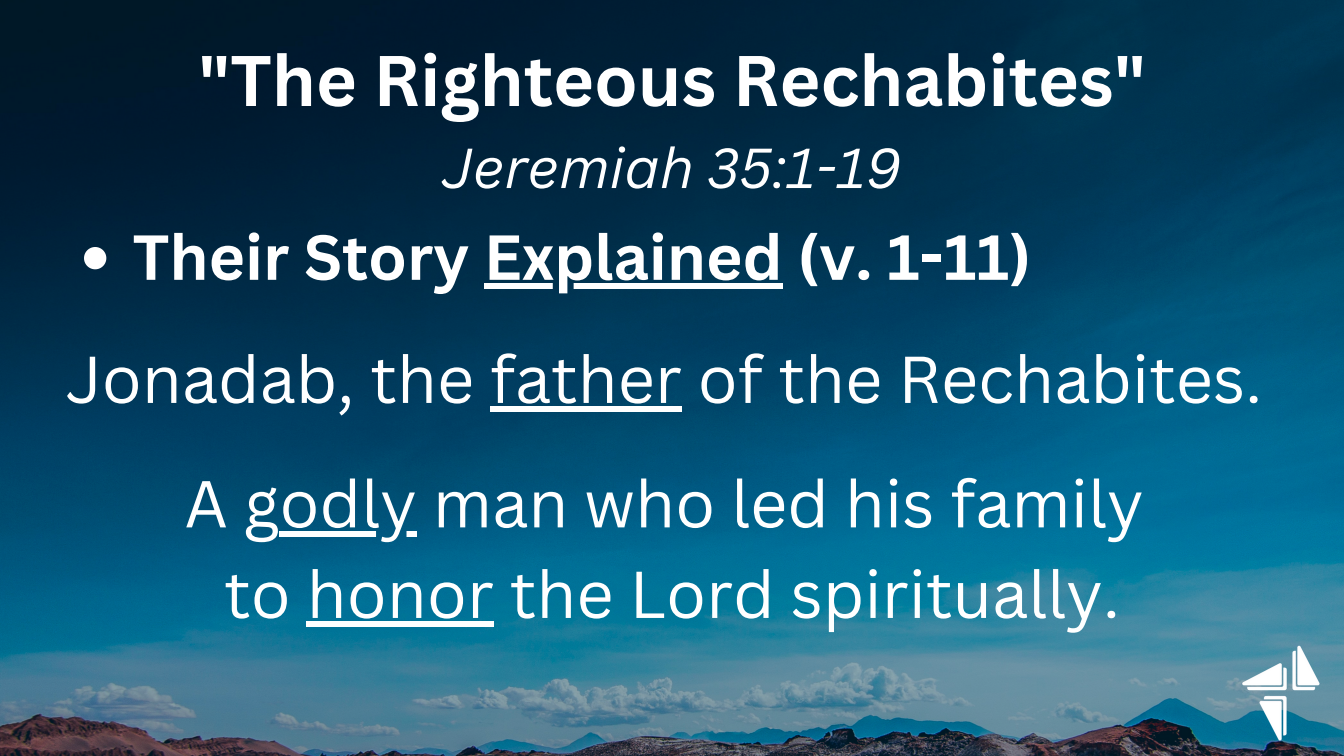
<style>
.page{position:relative;width:1344px;height:756px;background:#fff}
.page>*{position:absolute;margin:0;border:0;box-sizing:border-box;transform-origin:0 0}
.t1{font:700 70px "Canva Sans";color:#fff}
.t2{font:64.75px "Canva Sans";color:#fff}
.t3{font:700 62.12px "Canva Sans";color:#fff}
.t4{font:italic 55.12px "Canva Sans";color:#fff}
</style>
<div class="page">
<img style="left:0;top:0;width:1344px;height:756px">
<svg style="left:84px;top:247px;width:22px;height:22px"></svg>
<div style="left:484px;top:283px;width:299px;height:6px;background:#fff"></div>
<div style="left:490px;top:406px;width:192px;height:6px;background:#fff"></div>
<svg style="left:279px;top:531px;width:138px;height:6px"></svg>
<div style="left:307px;top:621px;width:187px;height:6px;background:#fff"></div>
<p class="t1" style="left:198px;top:31px;width:949px">"The Righteous Rechabites"</p>
<p class="t4" style="left:442px;top:129px;width:461px">Jeremiah 35:1-19</p>
<p class="t3" style="left:133px;top:213px;width:900px">Their Story Explained (v. 1-11)</p>
<p class="t2" style="left:66px;top:334px;width:1198px">Jonadab, the father of the Rechabites.</p>
<p class="t2" style="left:184px;top:458px;width:961px">A godly man who led his family</p>
<p class="t2" style="left:224px;top:549px;width:897px">to honor the Lord spiritually.</p>
</div>
